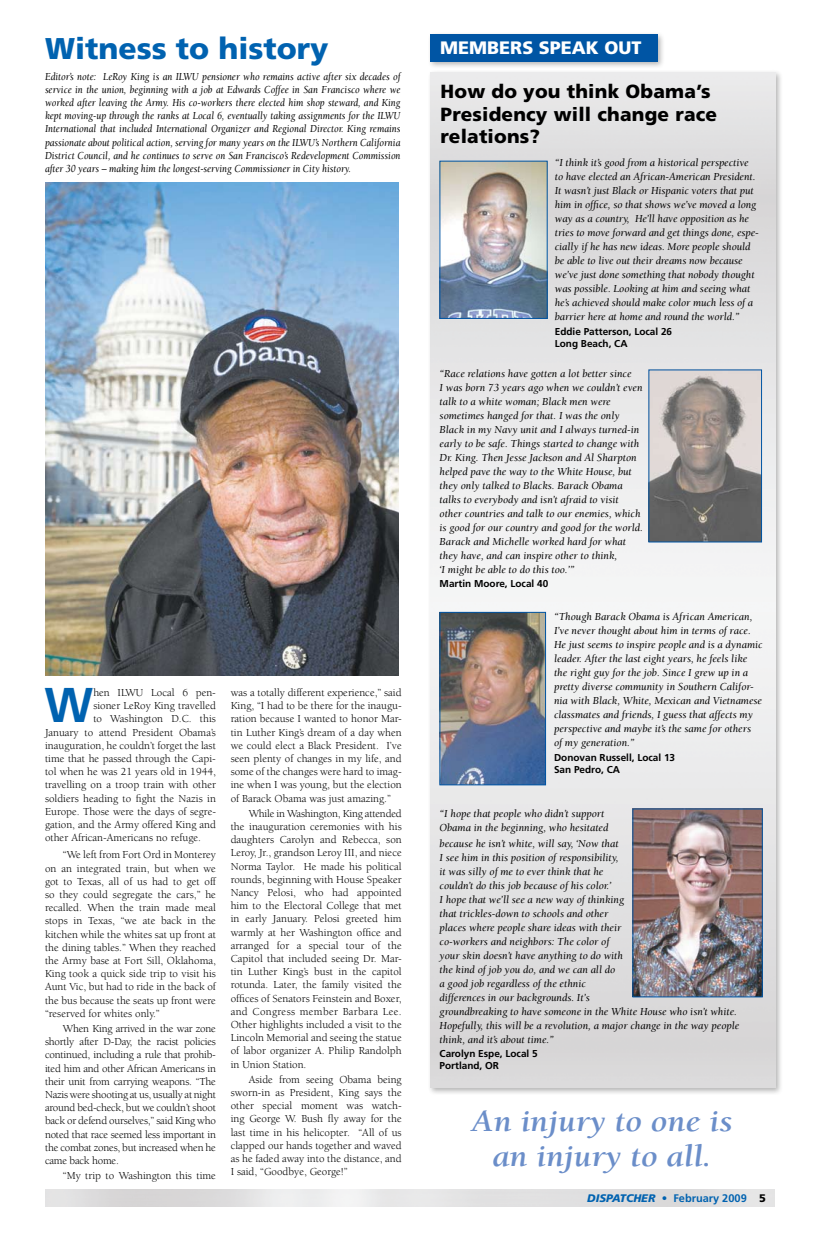
<style>
.page{position:relative;width:828px;height:1260px;background:#fff}
.page>*{position:absolute;margin:0;border:0;box-sizing:border-box;transform-origin:0 0}
.t1{font:700 48.8px "Frutiger";color:#0062b0}
.t2{font:italic 700 31.3px/35px "Berkeley";color:#6b8ec9;text-align:center;scale:1.1 1}
.t3{font:900 30px "Frutiger";color:#0062b0}
.t4{font:900 19px/22.8px "Frutiger";letter-spacing:.01em;color:#000}
.t5{font:900 18px "Frutiger";color:#fff}
.t6{font:11px/13.2px "Berkeley";color:#000;text-align:justify}
.t7{font:italic 11px/14px "Berkeley";color:#000}
.t8{font:italic 11px/13.2px "Berkeley";color:#000;text-align:justify;scale:.9 1}
.t9{font:700 11px "Frutiger";color:#0062b0}
.t10{font:700 10px/12px "Frutiger";color:#000}
.s1{font-weight:900;font-style:italic}
.s2{font-weight:900;color:#000}
</style>
<div class="page">
<div style="left:428px;top:69px;width:360px;height:1031px;background:#000;opacity:.3"></div>
<img style="left:431px;top:72px;width:345px;height:1016px">
<div style="left:427px;top:31px;width:243px;height:42px;background:#000;opacity:.3"></div>
<div style="left:430px;top:34px;width:228px;height:27px;background:#0055a4"></div>
<img style="left:442px;top:614px;width:102px;height:169px">
<div style="left:440px;top:612px;width:106px;height:173px;border:1px solid #0055a4"></div>
<img style="left:651px;top:372px;width:109px;height:168px">
<div style="left:649px;top:370px;width:113px;height:172px;border:1px solid #0055a4"></div>
<img style="left:442px;top:163px;width:104px;height:154px">
<div style="left:440px;top:161px;width:108px;height:158px;border:1px solid #0055a4"></div>
<img style="left:635px;top:811px;width:126px;height:184px">
<div style="left:633px;top:809px;width:130px;height:188px;border:1px solid #0055a4"></div>
<img style="left:46px;top:182px;width:352px;height:494px">
<h3 class="t3" style="left:45px;top:31px;width:285px">Witness to history</h3>
<p class="t8" style="left:45px;top:70px;width:397px">Editor’s note: LeRoy King is an ILWU pensioner who remains active after six decades of service in the union, beginning with a job at Edwards Coffee in San Francisco where we worked after leaving the Army. His co-workers there elected him shop steward, and King kept moving-up through the ranks at Local 6, eventually taking assignments for the ILWU International that included International Organizer and Regional Director. King remains passionate about political action, serving for many years on the ILWU’s Northern California District Council, and he continues to serve on San Francisco’s Redevelopment Commission after 30 years – making him the longest-serving Commissioner in City history.</p>
<h1 class="t1" style="left:45px;top:677px;width:50px">W</h1>
<p class="t6" style="left:93px;top:686px;width:124px">hen ILWU Local 6 pen-</p>
<p class="t6" style="left:93px;top:699px;width:124px">sioner LeRoy King travelled</p>
<p class="t6" style="left:93px;top:713px;width:124px">to Washington D.C. this</p>
<p class="t6" style="left:45px;top:726px;width:173px">January to attend President Obama’s</p>
<p class="t6" style="left:45px;top:739px;width:172px">inauguration, he couldn’t forget the last</p>
<p class="t6" style="left:45px;top:752px;width:172px">time that he passed through the Capi-</p>
<p class="t6" style="left:45px;top:765px;width:172px">tol when he was 21 years old in 1944,</p>
<p class="t6" style="left:45px;top:779px;width:172px">travelling on a troop train with other</p>
<p class="t6" style="left:45px;top:792px;width:172px">soldiers heading to fight the Nazis in</p>
<p class="t6" style="left:45px;top:805px;width:173px">Europe. Those were the days of segre-</p>
<p class="t6" style="left:45px;top:818px;width:172px">gation, and the Army offered King and</p>
<p class="t6" style="left:45px;top:831px;width:157px">other African-Americans no refuge.</p>
<p class="t6" style="left:45px;top:849px;width:173px;text-indent:18px">“We left from Fort Ord in Monterey on an integrated train, but when we got to Texas, all of us had to get off so they could segregate the cars,” he recalled. When the train made meal stops in Texas, “we ate back in the kitchen while the whites sat up front at the dining tables.” When they reached the Army base at Fort Sill, Oklahoma, King took a quick side trip to visit his Aunt Vic, but had to ride in the back of the bus because the seats up front were “reserved for whites only.”</p>
<p class="t6" style="left:45px;top:1022px;width:173px;text-indent:18px">When King arrived in the war zone shortly after D-Day, the racist policies continued, including a rule that prohib&shy;ited him and other African Americans in their unit from carrying weapons. “The Nazis were shooting at us, usually at night around bed-check, but we couldn’t shoot back or defend ourselves,” said King who noted that race seemed less important in the combat zones, but increased when he came back home.</p>
<p class="t6" style="left:63px;top:1169px;width:154px">“My trip to Washington this time</p>
<p class="t6" style="left:231px;top:686px;width:173px">was a totally different experience,” said King, “I had to be there for the inaugu&shy;ration because I wanted to honor Mar&shy;tin Luther King’s dream of a day when we could elect a Black President. I’ve seen plenty of changes in my life, and some of the changes were hard to imag&shy;ine when I was young, but the election of Barack Obama was just amazing.”</p>
<p class="t6" style="left:231px;top:807px;width:173px;text-indent:18px">While in Washington, King attended the inauguration ceremonies with his daughters Carolyn and Rebecca, son Leroy, Jr., grandson Leroy III, and niece Norma Taylor. He made his political rounds, beginning with House Speaker Nancy Pelosi, who had appointed him to the Electoral College that met in early January. Pelosi greeted him warmly at her Washington office and arranged for a special tour of the Capitol that included seeing Dr. Mar&shy;tin Luther King’s bust in the capitol rotunda. Later, the family visited the offices of Senators Feinstein and Boxer, and Congress member Barbara Lee.<br>Other highlights included a visit to the Lincoln Memorial and seeing the statue of labor organizer A. Philip Randolph in Union Station.</p>
<p class="t6" style="left:231px;top:1073px;width:173px;text-indent:18px">Aside from seeing Obama being sworn-in as President, King says the other special moment was watch&shy;ing George W. Bush fly away for the last time in his helicopter. “All of us clapped our hands together and waved as he faded away into the distance, and I said, “Goodbye, George!”</p>
<h3 class="t5" style="left:440px;top:37px;width:203px">MEMBERS SPEAK OUT</h3>
<h3 class="t4" style="left:441px;top:79px;width:278px">How do you think Obama’s<br>Presidency will change race relations?</h3>
<p class="t7" style="left:555px;top:156px;width:205px">“I think it’s good from a historical perspective to have elected an African-American President.<br>It wasn’t just Black or Hispanic voters that put him in office, so that shows we’ve moved a long way as a country, He’ll have opposition as he tries to move forward and get things done, espe&shy;cially if he has new ideas. More people should be able to live out their dreams now because we’ve just done something that nobody thought was possible. Looking at him and seeing what he’s achieved should make color much less of a barrier here at home and round the world.”</p>
<p class="t10" style="left:555px;top:326px;width:119px">Eddie Patterson, Local 26<br>Long Beach, CA</p>
<p class="t7" style="left:440px;top:367px;width:205px">“Race relations have gotten a lot better since<br>I was born 73 years ago when we couldn’t even talk to a white woman; Black men were sometimes hanged for that. I was the only Black in my Navy unit and I always turned-in early to be safe. Things started to change with Dr. King. Then Jesse Jackson and Al Sharpton helped pave the way to the White House, but they only talked to Blacks. Barack Obama talks to everybody and isn’t afraid to visit other countries and talk to our enemies, which is good for our country and good for the world.<br>Barack and Michelle worked hard for what they have, and can inspire other to think,<br>‘I might be able to do this too.’”</p>
<p class="t10" style="left:440px;top:578px;width:110px">Martin Moore, Local 40</p>
<p class="t7" style="left:554px;top:610px;width:210px">“Though Barack Obama is African American, I’ve never thought about him in terms of race.<br>He just seems to inspire people and is a dynamic leader. After the last eight years, he feels like the right guy for the job. Since I grew up in a pretty diverse community in Southern Califor&shy;nia with Black, White, Mexican and Vietnamese classmates and friends, I guess that affects my perspective and maybe it’s the same for others<br>of my generation.”</p>
<p class="t10" style="left:554px;top:751px;width:123px">Donovan Russell, Local 13<br>San Pedro, CA</p>
<p class="t7" style="left:440px;top:807px;width:170px">“I hope that people who didn’t support<br>Obama in the beginning, who hesitated</p>
<p class="t7" style="left:440px;top:837px;width:301px">because he isn’t white, will say, ‘Now that<br>I see him in this position of responsibility,<br>it was silly of me to ever think that he<br>couldn’t do this job because of his color.’<br>I hope that we’ll see a new way of thinking<br>that trickles-down to schools and other<br>places where people share ideas with their<br>co-workers and neighbors: The color of<br>your skin doesn’t have anything to do with<br>the kind of job you do, and we can all do<br>a good job regardless of the ethnic<br>differences in our backgrounds. It’s<br>groundbreaking to have someone in the White House who isn’t white.<br>Hopefully, this will be a revolution, a major change in the way people think, and it’s about time.”</p>
<p class="t10" style="left:440px;top:1047px;width:100px">Carolyn Espe, Local 5<br>Portland, OR</p>
<h2 class="t2" style="left:472px;top:1104px;width:239px">An injury to one is an injury to all.</h2>
<p class="t9" style="left:587px;top:1192px;width:180px"><span class="s1">DISPATCHER</span> • February 2009 <span class="s2">5</span></p>
</div>
